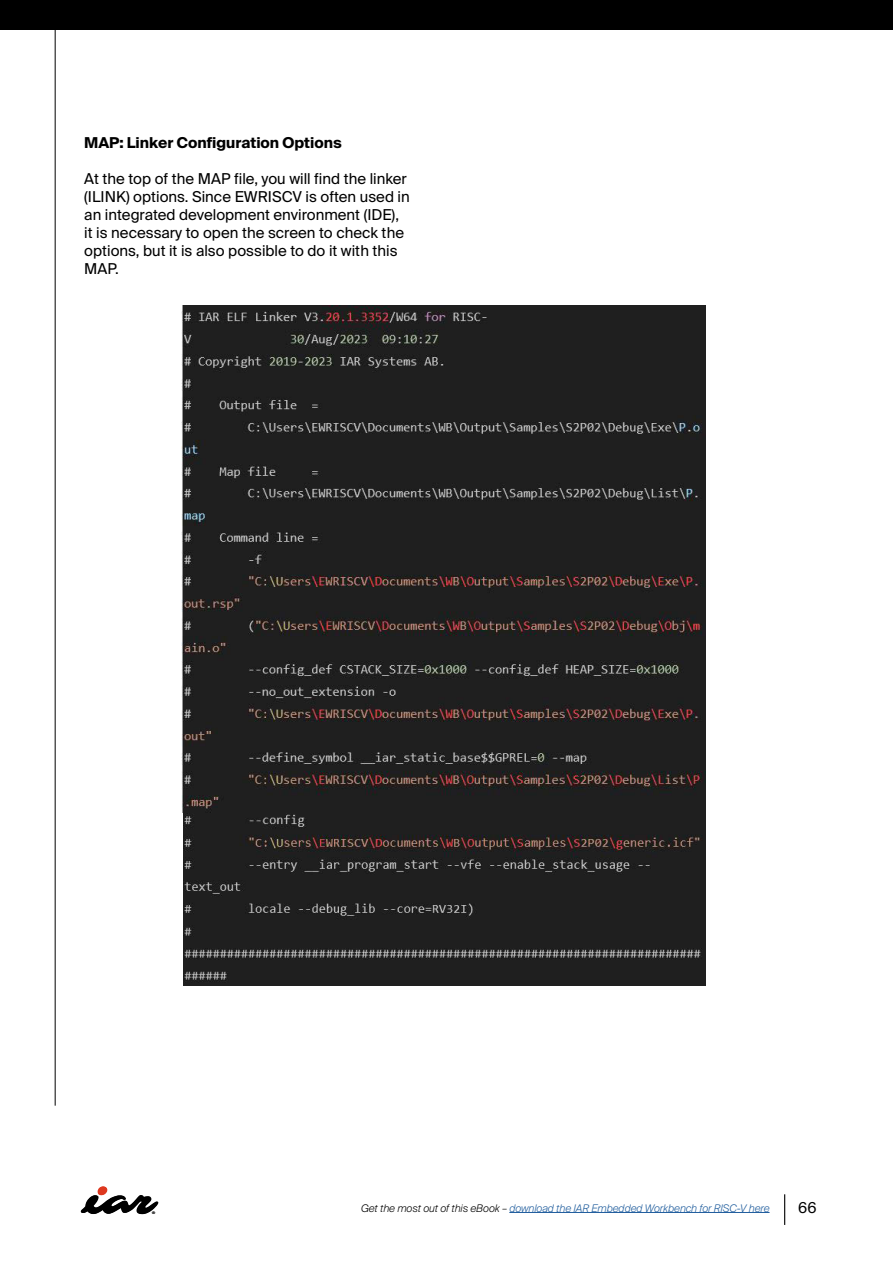
<style>
.page{position:relative;width:893px;height:1263px;background:#fff}
.page>*{position:absolute;margin:0;border:0;box-sizing:border-box;transform-origin:0 0}
.t1{font:15px/18px "Suisse Intl";color:#000}
.t2{font:700 15px "Suisse Intl";color:#000}
.t3{font:italic 300 10.5px "Suisse Intl";color:#215e9e}
.s1{color:#000}
</style>
<div class="page">
<hr style="left:509px;top:1212px;width:260px;height:1px;background:#215e9e">
<hr style="left:784px;top:1194px;width:1px;height:31px;background:#000">
<svg style="left:81px;top:1186px;width:77px;height:28px"></svg>
<div style="left:0;top:0;width:892px;height:30px;background:#000"></div>
<hr style="left:55px;top:0;width:1px;height:1106px;background:#000">
<img style="left:182px;top:305px;width:524px;height:680px">
<p class="t2" style="left:84px;top:134px;width:259px">MAP: Linker Configuration Options</p>
<p class="t1" style="left:84px;top:170px;width:327px">At the top of the MAP file, you will find the linker (ILINK) options. Since EWRISCV is often used in an integrated development environment (IDE), it is necessary to open the screen to check the options, but it is also possible to do it with this MAP.</p>
<p class="t3" style="left:361px;top:1202px;width:410px"><span class="s1">Get the most out of this eBook –</span> download the IAR Embedded Workbench for RISC-V here</p>
<p class="t1" style="left:798px;top:1198px;width:20px">66</p>
</div>
